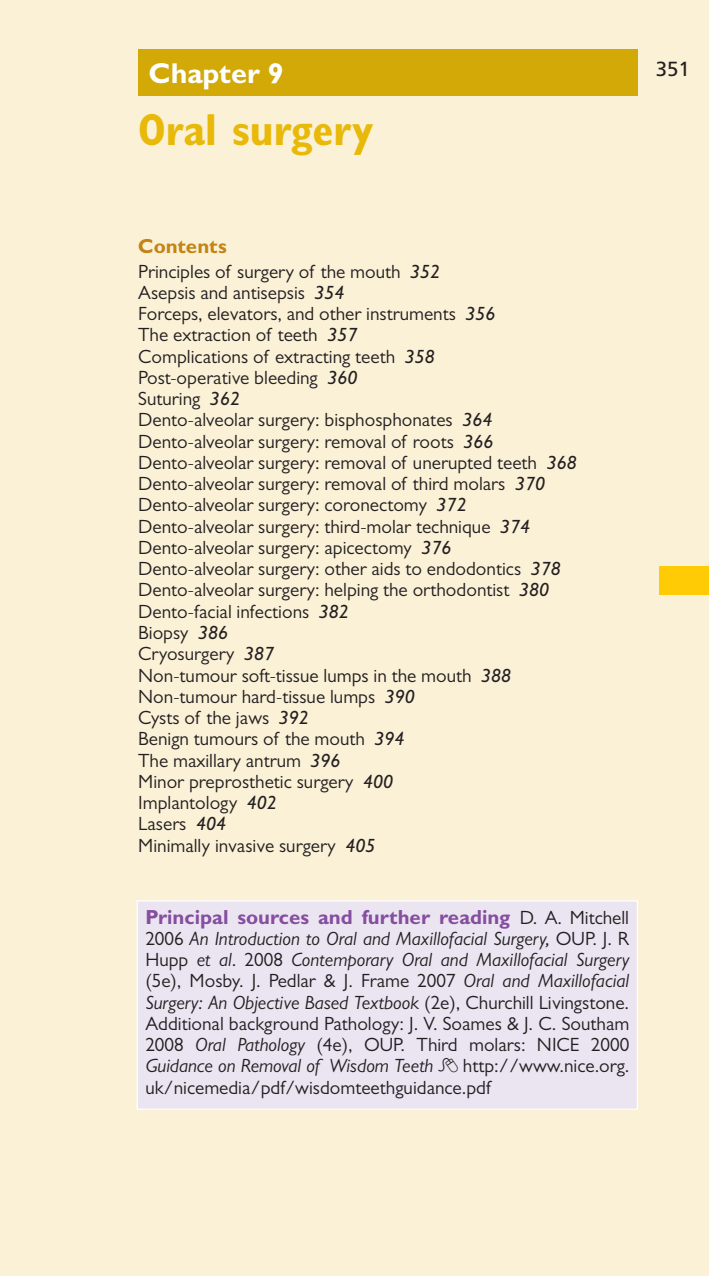
<style>
.page{position:relative;width:709px;height:1276px;background:#faf1d7}
.page>*{position:absolute;margin:0;border:0;box-sizing:border-box;transform-origin:0 0}
.CT{font:700 condensed 45px "Gill Sans MT Pro";color:#e8b908}
.CN{font:700 28.75px "Gill Sans MT Std";color:#fff}
.Text__1_3_space_befo{font:700 20.5px "Gill Sans MT Std";color:#854e9f}
.BHead{font:700 20.5px "Gill Sans MT Std";color:#c48312}
.Folio{font:20.5px "Frutiger LT Std";color:#231f20}
.MTOCA{font:19.25px "Gill Sans MT Std";color:#231f20}
.Text__1_3_space_befo-2{font:italic 19.25px/21.2px "Gill Sans MT Std";color:#231f20;text-align:justify}
.Text__1_3_space_befo-3{font:19.25px/21.2px "Gill Sans MT Std";color:#231f20}
.s1{font-weight:500;font-style:italic}
.s2{font-weight:400;font-size:19.25px;color:#231f20}
.s3{font-style:normal}
</style>
<div class="page">
<div style="left:659px;top:566px;width:50px;height:29px;background:#ffcb04"></div>
<div style="left:138px;top:49px;width:500px;height:47px;background:#d3a908"></div>
<div style="left:137px;top:901px;width:500px;height:208px;background:#ebe5f2"></div>
<div style="left:137px;top:900px;width:501px;height:209px;border:1px solid #fff"></div>
<p class="CN" style="left:149px;top:55px;width:137px">Chapter 9</p>
<p class="CT" style="left:138px;top:103px;width:237px">Oral surgery</p>
<p class="Folio" style="left:656px;top:57px;width:36px">351</p>
<p class="BHead" style="left:138px;top:233px;width:90px">Contents</p>
<p class="MTOCA" style="left:138px;top:260px;width:303px">Principles of surgery of the mouth <span class="s1">352</span></p>
<p class="MTOCA" style="left:138px;top:281px;width:208px">Asepsis and antisepsis <span class="s1">354</span></p>
<p class="MTOCA" style="left:138px;top:302px;width:359px">Forceps, elevators, and other instruments <span class="s1">356</span></p>
<p class="MTOCA" style="left:138px;top:323px;width:221px">The extraction of teeth <span class="s1">357</span></p>
<p class="MTOCA" style="left:138px;top:345px;width:298px">Complications of extracting teeth <span class="s1">358</span></p>
<p class="MTOCA" style="left:138px;top:366px;width:221px">Post-operative bleeding <span class="s1">360</span></p>
<p class="MTOCA" style="left:138px;top:387px;width:103px">Suturing <span class="s1">362</span></p>
<p class="MTOCA" style="left:138px;top:408px;width:356px">Dento-alveolar surgery: bisphosphonates <span class="s1">364</span></p>
<p class="MTOCA" style="left:138px;top:430px;width:357px">Dento-alveolar surgery: removal of roots <span class="s1">366</span></p>
<p class="MTOCA" style="left:138px;top:451px;width:440px">Dento-alveolar surgery: removal of unerupted teeth <span class="s1">368</span></p>
<p class="MTOCA" style="left:138px;top:472px;width:408px">Dento-alveolar surgery: removal of third molars <span class="s1">370</span></p>
<p class="MTOCA" style="left:138px;top:493px;width:330px">Dento-alveolar surgery: coronectomy <span class="s1">372</span></p>
<p class="MTOCA" style="left:138px;top:515px;width:393px">Dento-alveolar surgery: third-molar technique <span class="s1">374</span></p>
<p class="MTOCA" style="left:138px;top:536px;width:315px">Dento-alveolar surgery: apicectomy <span class="s1">376</span></p>
<p class="MTOCA" style="left:138px;top:557px;width:424px">Dento-alveolar surgery: other aids to endodontics <span class="s1">378</span></p>
<p class="MTOCA" style="left:138px;top:578px;width:412px">Dento-alveolar surgery: helping the orthodontist <span class="s1">380</span></p>
<p class="MTOCA" style="left:138px;top:600px;width:212px">Dento-facial infections <span class="s1">382</span></p>
<p class="MTOCA" style="left:138px;top:621px;width:91px">Biopsy <span class="s1">386</span></p>
<p class="MTOCA" style="left:138px;top:642px;width:137px">Cryosurgery <span class="s1">387</span></p>
<p class="MTOCA" style="left:138px;top:663px;width:374px">Non-tumour soft-tissue lumps in the mouth <span class="s1">388</span></p>
<p class="MTOCA" style="left:138px;top:685px;width:278px">Non-tumour hard-tissue lumps <span class="s1">390</span></p>
<p class="MTOCA" style="left:138px;top:706px;width:172px">Cysts of the jaws <span class="s1">392</span></p>
<p class="MTOCA" style="left:138px;top:727px;width:268px">Benign tumours of the mouth <span class="s1">394</span></p>
<p class="MTOCA" style="left:138px;top:748px;width:204px">The maxillary antrum <span class="s1">396</span></p>
<p class="MTOCA" style="left:138px;top:770px;width:256px">Minor preprosthetic surgery <span class="s1">400</span></p>
<p class="MTOCA" style="left:138px;top:791px;width:140px">Implantology <span class="s1">402</span></p>
<p class="MTOCA" style="left:138px;top:812px;width:89px">Lasers <span class="s1">404</span></p>
<p class="MTOCA" style="left:138px;top:833px;width:239px">Minimally invasive surgery <span class="s1">405</span></p>
<p class="Text__1_3_space_befo" style="left:145px;top:904px;width:485px">Principal sources and further reading <span class="s2">D. A. Mitchell</span></p>
<p class="Text__1_3_space_befo-2" style="left:145px;top:927px;width:485px"><span class="s3">2006</span> An Introduction to Oral and Maxillofacial Surgery, <span class="s3">OUP. J. R Hupp</span> et al<span class="s3">. 2008</span> Contemporary Oral and Maxillofacial Surgery <span class="s3">(5e), Mosby. J. Pedlar &amp; J. Frame 2007</span> Oral and Maxillofacial Surgery: An Objective Based Textbook <span class="s3">(2e), Churchill Livingstone.<br>Additional background Pathology: J. V. Soames &amp; J. C. Southam 2008</span> Oral Pathology <span class="s3">(4e), OUP. Third molars: NICE 2000<br></span>Guidance on Removal of Wisdom Teeth</p>
<p class="Text__1_3_space_befo-3" style="left:145px;top:1055px;width:485px;text-indent:317px">http://www.nice.org. uk/nicemedia/pdf/wisdomteethguidance.pdf</p>
</div>
